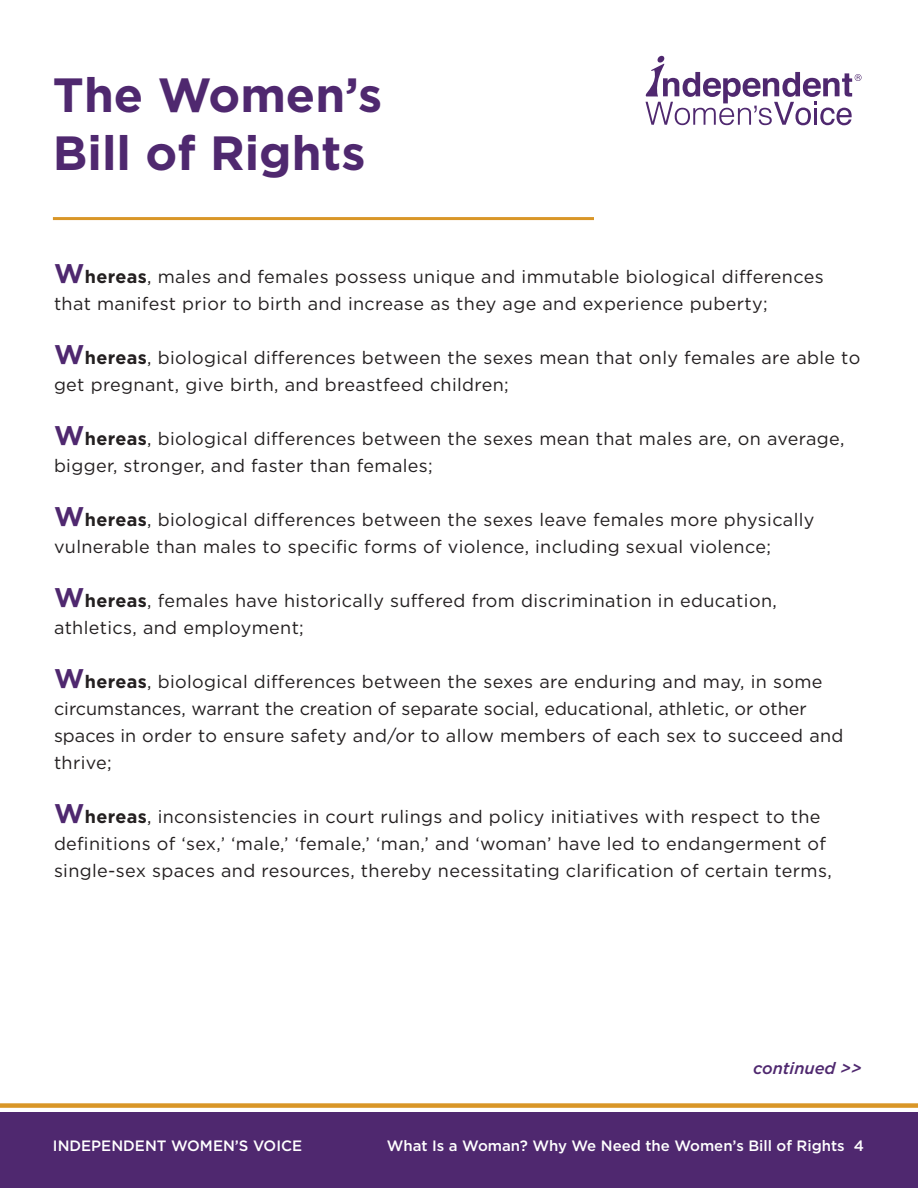
<style>
.page{position:relative;width:918px;height:1188px;background:#fff}
.page>*{position:absolute;margin:0;border:0;box-sizing:border-box;transform-origin:0 0}
.SECTION_HEADER{font:700 48px/57.6px "Gotham";color:#4f286f}
.t1{font:18px/27px "Gotham";letter-spacing:.02em;color:#231f20}
.t2{font:italic 500 16.5px "Gotham";color:#4f286f}
.t3{font:500 15px "Gotham";color:#fff}
.s1{font-weight:700;font-size:27px;color:#4f286f}
.s2{font-weight:700}
</style>
<div class="page">
<div style="left:0;top:1113px;width:918px;height:75px;background:#4f286f"></div>
<div style="left:0;top:1103px;width:918px;height:5px;background:#d99627"></div>
<svg style="left:646px;top:56px;width:216px;height:69px"></svg>
<hr style="left:53px;top:217px;width:541px;height:3px;background:#d99627">
<p class="SECTION_HEADER" style="left:53px;top:65px;width:331px">The Women’s<br>Bill of Rights</p>
<p class="t1" style="left:54px;top:263px;width:771px"><span class="s1">W</span><span class="s2">hereas</span>, males and females possess unique and immutable biological differences that manifest prior to birth and increase as they age and experience puberty;</p>
<p class="t1" style="left:54px;top:344px;width:808px"><span class="s1">W</span><span class="s2">hereas</span>, biological differences between the sexes mean that only females are able to get pregnant, give birth, and breastfeed children;</p>
<p class="t1" style="left:54px;top:425px;width:792px"><span class="s1">W</span><span class="s2">hereas</span>, biological differences between the sexes mean that males are, on average, bigger, stronger, and faster than females;</p>
<p class="t1" style="left:54px;top:506px;width:762px"><span class="s1">W</span><span class="s2">hereas</span>, biological differences between the sexes leave females more physically vulnerable than males to specific forms of violence, including sexual violence;</p>
<p class="t1" style="left:54px;top:587px;width:724px"><span class="s1">W</span><span class="s2">hereas</span>, females have historically suffered from discrimination in education, athletics, and employment;</p>
<p class="t1" style="left:54px;top:668px;width:791px"><span class="s1">W</span><span class="s2">hereas</span>, biological differences between the sexes are enduring and may, in some circumstances, warrant the creation of separate social, educational, athletic, or other spaces in order to ensure safety and/or to allow members of each sex to succeed and thrive;</p>
<p class="t1" style="left:54px;top:803px;width:779px"><span class="s1">W</span><span class="s2">hereas</span>, inconsistencies in court rulings and policy initiatives with respect to the definitions of ‘sex,’ ‘male,’ ‘female,’ ‘man,’ and ‘woman’ have led to endangerment of single-sex spaces and resources, thereby necessitating clarification of certain terms,</p>
<p class="t2" style="left:753px;top:1057px;width:110px">continued &gt;&gt;</p>
<p class="t3" style="left:53px;top:1136px;width:251px">INDEPENDENT WOMEN’S VOICE</p>
<p class="t3" style="left:387px;top:1136px;width:479px">What Is a Woman? Why We Need the Women’s Bill of Rights 4</p>
</div>
